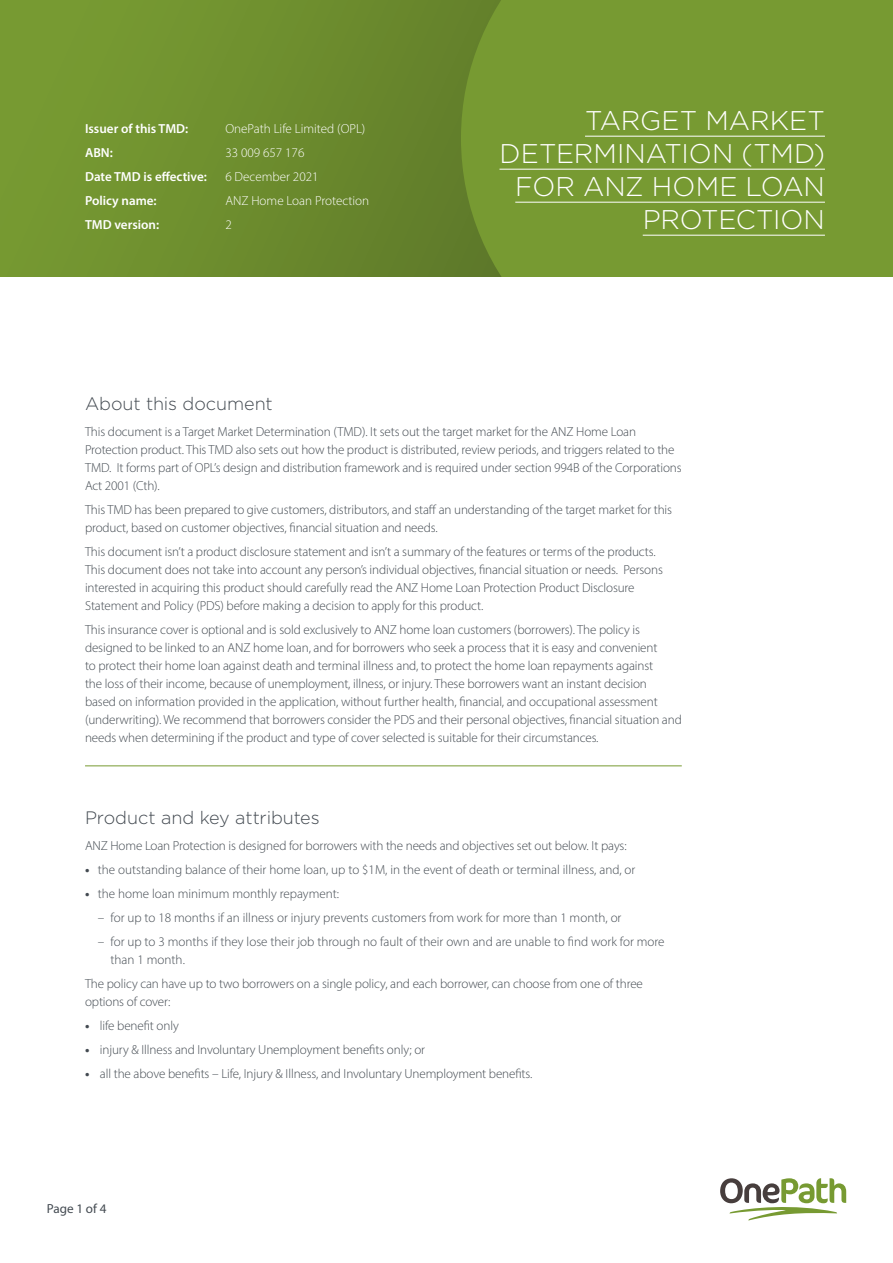
<style>
.page{position:relative;width:893px;height:1263px;background:#fff}
.page>*{position:absolute;margin:0;border:0;box-sizing:border-box;transform-origin:0 0}
.t1{font:300 27px/33px "Gotham";letter-spacing:-.005em;color:#fff;text-align:right}
.t2{font:300 18px "Gotham";letter-spacing:-.005em;color:#434a51}
.t3{font:300 13.2px/18px "Myriad Pro";letter-spacing:-.01em;color:#434a51}
.t4{font:300 13.2px "Myriad Pro";color:#fff}
.t5{font:600 13.2px "Myriad Pro";color:#fff}
.t6{font:13.2px "Myriad Pro";color:#434a51}
.s1{font-weight:700}
</style>
<div class="page">
<svg style="left:0;top:0;width:461px;height:276px;background:#6d8e2e"></svg>
<div style="left:461px;top:0;width:432px;height:276px;background:#779a32"></div>
<svg style="left:720px;top:1178px;width:126px;height:42px"></svg>
<hr style="left:85px;top:765px;width:597px;height:1px;background:#779a32">
<hr style="left:585px;top:136px;width:240px;height:1px;background:#fff">
<hr style="left:499px;top:169px;width:326px;height:1px;background:#fff">
<hr style="left:515px;top:202px;width:310px;height:1px;background:#fff">
<hr style="left:643px;top:235px;width:182px;height:1px;background:#fff">
<p class="t5" style="left:85px;top:121px;width:105px">Issuer of this TMD:</p>
<p class="t4" style="left:225px;top:121px;width:142px">OnePath Life Limited (OPL)</p>
<p class="t5" style="left:85px;top:144px;width:29px">ABN:</p>
<p class="t4" style="left:225px;top:145px;width:81px">33 009 657 176</p>
<p class="t5" style="left:85px;top:168px;width:123px">Date TMD is effective:</p>
<p class="t4" style="left:225px;top:169px;width:95px">6 December 2021</p>
<p class="t5" style="left:85px;top:192px;width:73px">Policy name:</p>
<p class="t4" style="left:225px;top:193px;width:145px">ANZ Home Loan Protection</p>
<p class="t5" style="left:85px;top:216px;width:76px">TMD version:</p>
<p class="t4" style="left:225px;top:217px;width:8px">2</p>
<h1 class="t1" style="left:499px;top:104px;width:327px">TARGET MARKET<br>DETERMINATION (TMD)<br>FOR ANZ HOME LOAN<br>PROTECTION</h1>
<h2 class="t2" style="left:85px;top:393px;width:189px">About this document</h2>
<p class="t3" style="left:85px;top:423px;width:598px">This document is a Target Market Determination (TMD). It sets out the target market for the ANZ Home Loan Protection product. This TMD also sets out how the product is distributed, review periods, and triggers related to the TMD. It forms part of OPL’s design and distribution framework and is required under section 994B of the Corporations Act 2001 (Cth).</p>
<p class="t3" style="left:85px;top:501px;width:589px">This TMD has been prepared to give customers, distributors, and staff an understanding of the target market for this product, based on customer objectives, financial situation and needs.</p>
<p class="t3" style="left:85px;top:543px;width:579px">This document isn’t a product disclosure statement and isn’t a summary of the features or terms of the products.<br>This document does not take into account any person’s individual objectives, financial situation or needs. Persons interested in acquiring this product should carefully read the ANZ Home Loan Protection Product Disclosure Statement and Policy (PDS) before making a decision to apply for this product.</p>
<p class="t3" style="left:85px;top:621px;width:598px">This insurance cover is optional and is sold exclusively to ANZ home loan customers (borrowers). The policy is designed to be linked to an ANZ home loan, and for borrowers who seek a process that it is easy and convenient<br>to protect their home loan against death and terminal illness and, to protect the home loan repayments against<br>the loss of their income, because of unemployment, illness, or injury. These borrowers want an instant decision<br>based on information provided in the application, without further health, financial, and occupational assessment (underwriting). We recommend that borrowers consider the PDS and their personal objectives, financial situation and needs when determining if the product and type of cover selected is suitable for their circumstances.</p>
<h2 class="t2" style="left:85px;top:806px;width:236px">Product and key attributes</h2>
<p class="t3" style="left:85px;top:837px;width:543px">ANZ Home Loan Protection is designed for borrowers with the needs and objectives set out below. It pays:</p>
<p class="t3" style="left:85px;top:861px;width:552px"><span class="s1">•</span> the outstanding balance of their home loan, up to $1M, in the event of death or terminal illness, and, or</p>
<p class="t3" style="left:85px;top:885px;width:256px"><span class="s1">•</span> the home loan minimum monthly repayment:</p>
<p class="t3" style="left:98px;top:909px;width:525px">– for up to 18 months if an illness or injury prevents customers from work for more than 1 month, or</p>
<p class="t3" style="left:111px;top:933px;width:556px;text-indent:-13px">– for up to 3 months if they lose their job through no fault of their own and are unable to find work for more than 1 month.</p>
<p class="t3" style="left:85px;top:974px;width:559px">The policy can have up to two borrowers on a single policy, and each borrower, can choose from one of three options of cover:</p>
<p class="t3" style="left:85px;top:1016px;width:95px"><span class="s1">•</span> life benefit only</p>
<p class="t3" style="left:85px;top:1040px;width:341px"><span class="s1">•</span> injury &amp; Illness and Involuntary Unemployment benefits only; or</p>
<p class="t3" style="left:85px;top:1064px;width:449px"><span class="s1">•</span> all the above benefits – Life, Injury &amp; Illness, and Involuntary Unemployment benefits.</p>
<p class="t6" style="left:47px;top:1201px;width:61px">Page 1 of 4</p>
</div>
